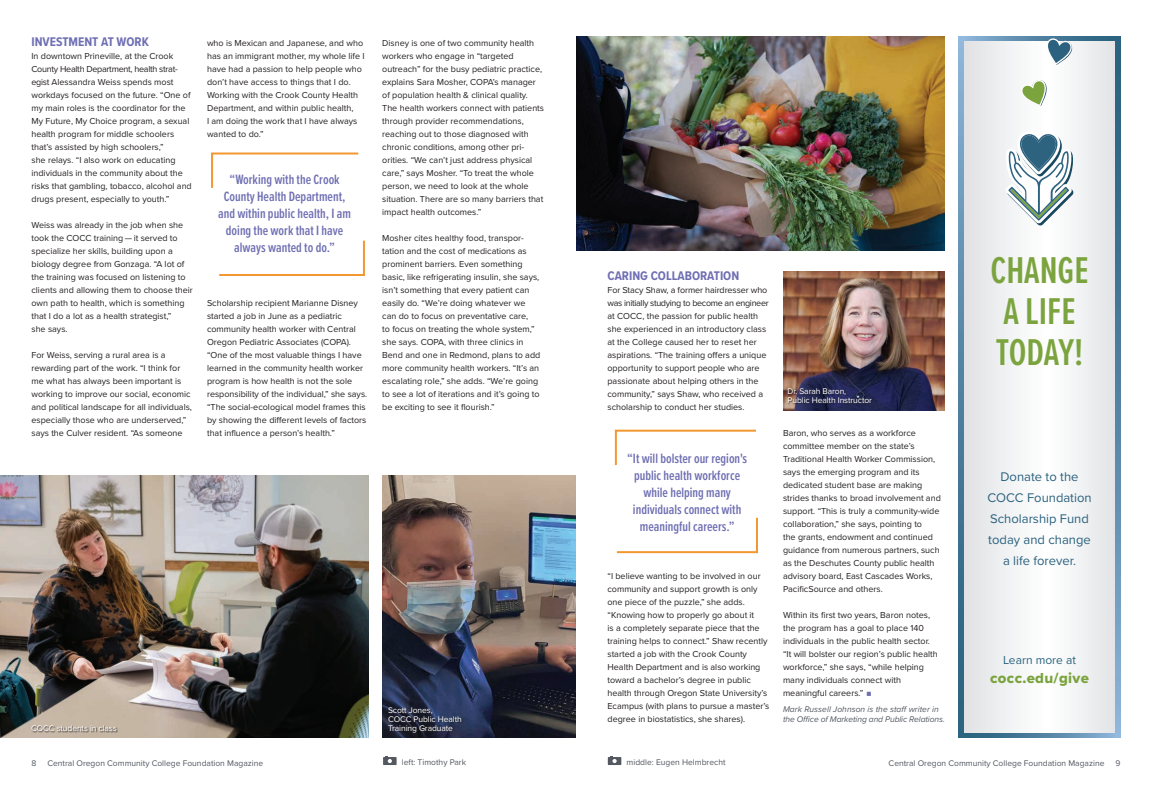
<style>
.page{position:relative;width:1152px;height:792px;background:#fff}
.page>*{position:absolute;margin:0;border:0;box-sizing:border-box;transform-origin:0 0}
.donor_list{font:600 38.7px/41px "Proxima Nova Ex Cn";color:#7ba43f}
.article_body_copy{font:15px "Proxima Nova Extrabld";letter-spacing:.02em;color:#7ba43f}
.feature_quote{font:600 14px/17px "Proxima Nova Ex Cn";color:#6e6eb3;text-align:center}
.article_body_copy-2{font:13px/21px "Proxima Nova";color:#2b627f;text-align:center}
.article_body_copy-3{font:700 13px "Proxima Nova A Cond";color:#6e6eb3}
.article_body_copy-4{font:12px "Proxima Nova";color:#2b627f}
.article_body_copy-5{font:9px/13px "Proxima Nova";color:#231f20}
.t1{font:8.5px "Proxima Nova";color:#535860}
.t2{font:8.5px/9px "Proxima Nova";letter-spacing:-.01em;color:#fff}
.author_note{font:italic 8.5px/10px "Proxima Nova";letter-spacing:-.01em;color:#535860}
.s1{color:#6e6eb3}
</style>
<div class="page">
<svg style="left:963px;top:41px;width:153px;height:692px"></svg>
<img style="left:0;top:476px;width:369px;height:261px">
<img style="left:382px;top:475px;width:194px;height:262px">
<img style="left:576px;top:36px;width:369px;height:214px">
<div style="left:388px;top:707px;width:75px;height:27px;background:#231f20;opacity:.75"></div>
<div style="left:31px;top:726px;width:87px;height:7px;background:#231f20;opacity:.75"></div>
<svg style="left:211px;top:152px;width:148px;height:36px"></svg>
<svg style="left:219px;top:240px;width:146px;height:36px"></svg>
<svg style="left:1005px;top:130px;width:69px;height:96px"></svg>
<svg style="left:963px;top:36px;width:153px;height:5px"></svg>
<svg style="left:963px;top:733px;width:153px;height:5px"></svg>
<svg style="left:959px;top:36px;width:4px;height:702px;background:#5485a5"></svg>
<svg style="left:1116px;top:36px;width:4px;height:702px;background:#5485a4"></svg>
<svg style="left:1045px;top:38px;width:28px;height:28px"></svg>
<svg style="left:1020px;top:80px;width:27px;height:27px"></svg>
<svg style="left:608px;top:756px;width:13px;height:9px"></svg>
<svg style="left:383px;top:756px;width:14px;height:9px"></svg>
<img style="left:783px;top:271px;width:162px;height:139px">
<svg style="left:614px;top:429px;width:142px;height:36px"></svg>
<svg style="left:616px;top:517px;width:142px;height:37px"></svg>
<div style="left:788px;top:388px;width:85px;height:16px;background:#231f20;opacity:.75"></div>
<p class="article_body_copy-3" style="left:32px;top:32px;width:119px">INVESTMENT AT WORK</p>
<p class="article_body_copy-5" style="left:32px;top:49px;width:162px">In downtown Prineville, at the Crook County Health Department, health strat&shy;egist Alessandra Weiss spends most workdays focused on the future. “One of my main roles is the coordinator for the My Future, My Choice program, a sexual health program for middle schoolers that’s assisted by high schoolers,”<br>she relays. “I also work on educating individuals in the community about the risks that gambling, tobacco, alcohol and drugs present, especially to youth.”</p>
<p class="article_body_copy-5" style="left:32px;top:218px;width:163px">Weiss was already in the job when she took the COCC training — it served to specialize her skills, building upon a biology degree from Gonzaga. “A lot of the training was focused on listening to clients and allowing them to choose their own path to health, which is something that I do a lot as a health strategist,”<br>she says.</p>
<p class="article_body_copy-5" style="left:32px;top:348px;width:162px">For Weiss, serving a rural area is a rewarding part of the work. “I think for me what has always been important is working to improve our social, economic and political landscape for all individuals, especially those who are underserved,” says the Culver resident. “As someone</p>
<p class="article_body_copy-5" style="left:207px;top:36px;width:159px">who is Mexican and Japanese, and who has an immigrant mother, my whole life I have had a passion to help people who don’t have access to things that I do.<br>Working with the Crook County Health Department, and within public health,<br>I am doing the work that I have always wanted to do.”</p>
<p class="feature_quote" style="left:218px;top:171px;width:134px">“Working with the Crook<br>County Health Department, and within public health, I am doing the work that I have always wanted to do.”</p>
<p class="article_body_copy-5" style="left:207px;top:296px;width:162px">Scholarship recipient Marianne Disney started a job in June as a pediatric community health worker with Central Oregon Pediatric Associates (COPA). “One of the most valuable things I have learned in the community health worker program is how health is not the sole responsibility of the individual,” she says. “The social-ecological model frames this by showing the different levels of factors that influence a person’s health.”</p>
<p class="article_body_copy-5" style="left:382px;top:36px;width:163px">Disney is one of two community health workers who engage in “targeted outreach” for the busy pediatric practice, explains Sara Mosher, COPA’s manager of population health &amp; clinical quality.<br>The health workers connect with patients through provider recommendations, reaching out to those diagnosed with chronic conditions, among other pri&shy;orities. “We can’t just address physical care,” says Mosher. “To treat the whole person, we need to look at the whole situation. There are so many barriers that impact health outcomes.”</p>
<p class="article_body_copy-5" style="left:382px;top:231px;width:160px">Mosher cites healthy food, transpor&shy;tation and the cost of medications as prominent barriers. Even something basic, like refrigerating insulin, she says, isn’t something that every patient can easily do. “We’re doing whatever we can do to focus on preventative care,<br>to focus on treating the whole system,” she says. COPA, with three clinics in Bend and one in Redmond, plans to add more community health workers. “It’s an escalating role,” she adds. “We’re going to see a lot of iterations and it’s going to be exciting to see it flourish.”</p>
<p class="t2" style="left:388px;top:705px;width:75px">Scott Jones,<br>COCC Public Health</p>
<p class="t2" style="left:31px;top:723px;width:87px">COCC students in class</p>
<p class="t2" style="left:388px;top:723px;width:66px">Training Graduate</p>
<p class="article_body_copy-3" style="left:608px;top:266px;width:133px">CARING COLLABORATION</p>
<p class="article_body_copy-5" style="left:608px;top:283px;width:163px">For Stacy Shaw, a former hairdresser who was initially studying to become an engineer at COCC, the passion for public health she experienced in an introductory class at the College caused her to reset her aspirations. “The training offers a unique opportunity to support people who are passionate about helping others in the community,” says Shaw, who received a scholarship to conduct her studies.</p>
<p class="feature_quote" style="left:627px;top:449px;width:122px">“It will bolster our region's public health workforce while helping many individuals connect with meaningful careers.”</p>
<p class="article_body_copy-5" style="left:608px;top:569px;width:163px">“I believe wanting to be involved in our community and support growth is only one piece of the puzzle,” she adds. “Knowing how to properly go about it<br>is a completely separate piece that the training helps to connect.” Shaw recently started a job with the Crook County Health Department and is also working toward a bachelor’s degree in public health through Oregon State University’s Ecampus (with plans to pursue a master’s degree in biostatistics, she shares).</p>
<p class="t2" style="left:788px;top:386px;width:86px">Dr. Sarah Baron,<br>Public Health Instructor</p>
<p class="article_body_copy-5" style="left:783px;top:426px;width:159px">Baron, who serves as a workforce committee member on the state’s Traditional Health Worker Commission, says the emerging program and its dedicated student base are making strides thanks to broad involvement and support. “This is truly a community-wide collaboration,” she says, pointing to<br>the grants, endowment and continued guidance from numerous partners, such as the Deschutes County public health advisory board, East Cascades Works, PacificSource and others.</p>
<p class="article_body_copy-5" style="left:783px;top:608px;width:156px">Within its first two years, Baron notes, the program has a goal to place 140 individuals in the public health sector. “It will bolster our region’s public health workforce,” she says, “while helping many individuals connect with meaningful careers.” <span class="s1">▪</span></p>
<p class="author_note" style="left:783px;top:704px;width:163px">Mark Russell Johnson is the staff writer in the Office of Marketing and Public Relations.</p>
<p class="donor_list" style="left:990px;top:249px;width:100px">CHANGE<br>A LIFE<br>TODAY!</p>
<p class="article_body_copy-2" style="left:987px;top:466px;width:106px">Donate to the<br>COCC Foundation<br>Scholarship Fund today and change a life forever.</p>
<p class="article_body_copy-4" style="left:1003px;top:652px;width:74px">Learn more at</p>
<p class="article_body_copy" style="left:990px;top:667px;width:100px">cocc.edu/give</p>
<p class="t1" style="left:402px;top:756px;width:66px">left: Timothy Park</p>
<p class="t1" style="left:627px;top:756px;width:100px">middle: Eugen Helmbrecht</p>
<p class="t1" style="left:32px;top:756px;width:6px">8</p>
<p class="t1" style="left:47px;top:756px;width:217px">Central Oregon Community College Foundation Magazine</p>
<p class="t1" style="left:889px;top:756px;width:217px">Central Oregon Community College Foundation Magazine</p>
<p class="t1" style="left:1115px;top:756px;width:7px">9</p>
</div>
